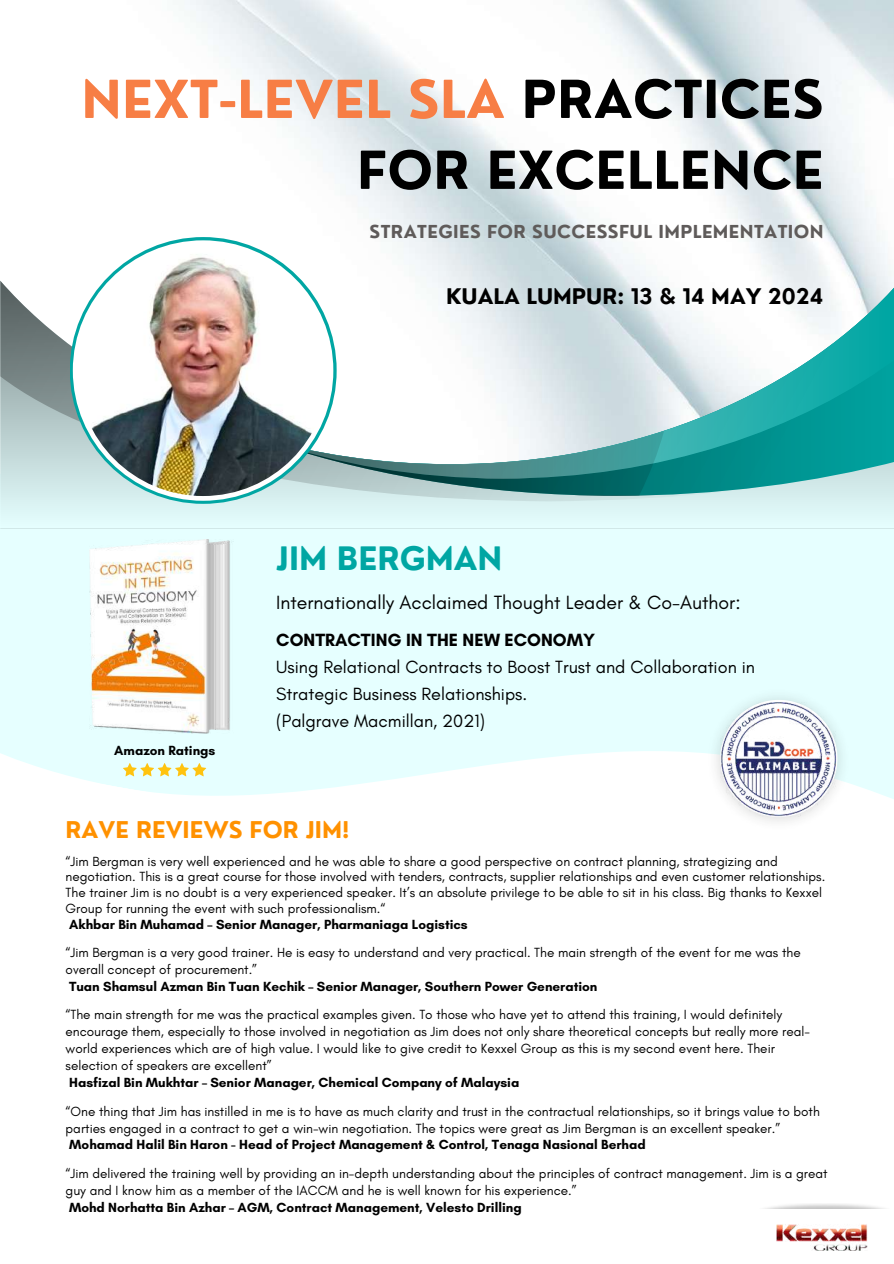
<style>
.page{position:relative;width:894px;height:1264px;background:#fff}
.page>*{position:absolute;margin:0;border:0;box-sizing:border-box;transform-origin:0 0}
.t1{font:700 51px/70.8px "Nourd";letter-spacing:.01em;color:#000;text-align:right}
.t2{font:700 31.5px "Nourd";color:#00a6a3}
.t3{font:700 22.5px "Nourd";color:#ff9100}
.t4{font:700 21px "Nourd";color:#000}
.t5{font:19.5px "Glacial Indifference";color:#000}
.t6{font:18px/27px "Glacial Indifference";color:#000}
.t7{font:700 18px "Glacial Indifference";color:#000}
.t8{font:700 17.4px "Nourd";letter-spacing:.025em;color:#5f5b5a}
.t9{font:13.5px/16.8px "Glacial Indifference";color:#000}
.t10{font:700 13.5px "Glacial Indifference";color:#000}
.s1{color:#f77e45}
</style>
<div class="page">
<svg style="left:0;top:528px;width:893px;height:271px;background:#e8fefe"></svg>
<img style="left:176px;top:0;width:717px;height:279px">
<div style="left:0;top:501px;width:893px;height:27px;background:#dff8f8"></div>
<svg style="left:0;top:280px;width:893px;height:221px"></svg>
<img style="left:704px;top:685px;width:148px;height:137px">
<svg style="left:720px;top:700px;width:117px;height:117px"></svg>
<img style="left:720px;top:702px;width:116px;height:114px">
<img style="left:776px;top:1224px;width:92px;height:26px">
<img style="left:89px;top:539px;width:162px;height:194px">
<svg style="left:123px;top:763px;width:83px;height:13px"></svg>
<img style="left:73px;top:240px;width:260px;height:261px">
<h1 class="t1" style="left:81px;top:63px;width:743px"><span class="s1">NEXT-LEVEL SLA</span> PRACTICES<br>FOR EXCELLENCE</h1>
<p class="t8" style="left:369px;top:220px;width:455px">STRATEGIES FOR SUCCESSFUL IMPLEMENTATION</p>
<h3 class="t4" style="left:446px;top:283px;width:379px">KUALA LUMPUR: 13 &amp; 14 MAY 2024</h3>
<h2 class="t2" style="left:276px;top:538px;width:227px">JIM BERGMAN</h2>
<h3 class="t5" style="left:276px;top:590px;width:465px">Internationally Acclaimed Thought Leader &amp; Co-Author:</h3>
<p class="t10" style="left:114px;top:741px;width:103px">Amazon Ratings</p>
<h3 class="t7" style="left:276px;top:629px;width:320px">CONTRACTING IN THE NEW ECONOMY</h3>
<h3 class="t6" style="left:276px;top:653px;width:480px">Using Relational Contracts to Boost Trust and Collaboration in<br>Strategic Business Relationships.<br>(Palgrave Macmillan, 2021)</h3>
<h3 class="t3" style="left:66px;top:815px;width:285px">RAVE REVIEWS FOR JIM!</h3>
<p class="t9" style="left:66px;top:853px;width:761px;line-height:15.8px">“Jim Bergman is very well experienced and he was able to share a good perspective on contract planning, strategizing and negotiation. This is a great course for those involved with tenders, contracts, supplier relationships and even customer relationships.<br>The trainer Jim is no doubt is a very experienced speaker. It’s an absolute privilege to be able to sit in his class. Big thanks to Kexxel Group for running the event with such professionalism.“</p>
<p class="t10" style="left:69px;top:915px;width:400px">Akhbar Bin Muhamad – Senior Manager, Pharmaniaga Logistics</p>
<p class="t9" style="left:66px;top:943px;width:736px">“Jim Bergman is a very good trainer. He is easy to understand and very practical. The main strength of the event for me was the overall concept of procurement.”</p>
<p class="t10" style="left:69px;top:977px;width:530px">Tuan Shamsul Azman Bin Tuan Kechik – Senior Manager, Southern Power Generation</p>
<p class="t9" style="left:66px;top:1006px;width:745px">“The main strength for me was the practical examples given. To those who have yet to attend this training, I would definitely encourage them, especially to those involved in negotiation as Jim does not only share theoretical concepts but really more real&shy;world experiences which are of high value. I would like to give credit to Kexxel Group as this is my second event here. Their selection of speakers are excellent”</p>
<p class="t10" style="left:69px;top:1074px;width:451px">Hasfizal Bin Mukhtar – Senior Manager, Chemical Company of Malaysia</p>
<p class="t9" style="left:66px;top:1102px;width:755px">“One thing that Jim has instilled in me is to have as much clarity and trust in the contractual relationships, so it brings value to both parties engaged in a contract to get a win-win negotiation. The topics were great as Jim Bergman is an excellent speaker.”</p>
<p class="t10" style="left:69px;top:1136px;width:577px">Mohamad Halil Bin Haron - Head of Project Management &amp; Control, Tenaga Nasional Berhad</p>
<p class="t9" style="left:66px;top:1164px;width:763px">“Jim delivered the training well by providing an in-depth understanding about the principles of contract management. Jim is a great guy and I know him as a member of the IACCM and he is well known for his experience.”</p>
<p class="t10" style="left:69px;top:1198px;width:454px">Mohd Norhatta Bin Azhar – AGM, Contract Management, Velesto Drilling</p>
</div>
